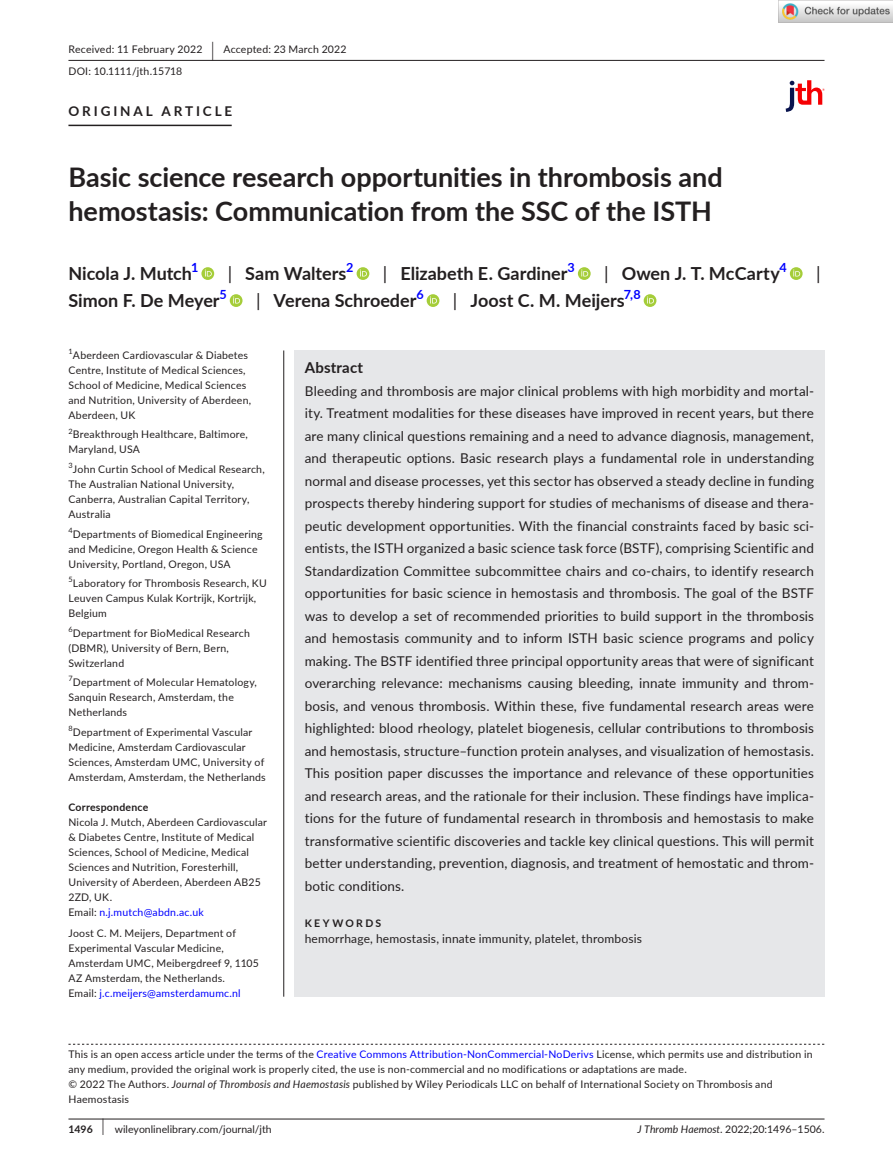
<style>
.page{position:relative;width:893px;height:1174px;background:#fff}
.page>*{position:absolute;margin:0;border:0;box-sizing:border-box;transform-origin:0 0}
.t1{font:700 27px/34.5px "Lato";letter-spacing:-.005em;color:#231f20}
.t2{font:700 18px "Lato";color:#231f20}
.t3{font:18px "Lato";color:#231f20}
.t4{font:700 15px "Lato";letter-spacing:.015em;color:#231f20}
.t5{font:13.5px/22.5px "Lato";letter-spacing:.01em;color:#231f20;text-align:justify}
.t6{font:700 13.5px "Lato";letter-spacing:.215em;color:#231f20}
.t7{font:700 12.6px "Lato";color:#00f}
.t8{font:12px "Lato";letter-spacing:.015em;color:#231f20}
.t9{font:10.5px/15px "Lato";letter-spacing:.02em;color:#231f20}
.t10{font:10.5px "Lato";color:#231f20}
.t11{font:700 10.5px "Lato";letter-spacing:.02em;color:#231f20}
.t12{font:700 10.5px "Lato";letter-spacing:.22em;color:#231f20}
.t13{font:7.35px "Lato";color:#231f20}
.s1{font-size:19.65px}
.s2{font-weight:400}
.s3{color:#00f}
.s4{font-style:italic}
.s5{font-weight:700}
.s6{font-size:17.4px}
</style>
<div class="page">
<hr style="left:68px;top:1118px;width:756px;height:1px;background:#231f20">
<svg style="left:786px;top:80px;width:38px;height:32px"></svg>
<hr style="left:68px;top:60px;width:756px;height:1px;background:#231f20">
<hr style="left:68px;top:125px;width:164px;height:1px;background:#231f20">
<svg style="left:201px;top:267px;width:13px;height:13px"></svg>
<svg style="left:205px;top:269px;width:7px;height:7px"></svg>
<svg style="left:357px;top:267px;width:12px;height:13px"></svg>
<svg style="left:360px;top:269px;width:7px;height:7px"></svg>
<svg style="left:578px;top:267px;width:13px;height:13px"></svg>
<svg style="left:581px;top:269px;width:7px;height:7px"></svg>
<svg style="left:790px;top:267px;width:13px;height:13px"></svg>
<svg style="left:793px;top:269px;width:7px;height:7px"></svg>
<svg style="left:230px;top:294px;width:12px;height:13px"></svg>
<svg style="left:233px;top:296px;width:7px;height:7px"></svg>
<svg style="left:427px;top:294px;width:12px;height:13px"></svg>
<svg style="left:430px;top:296px;width:7px;height:7px"></svg>
<svg style="left:644px;top:294px;width:12px;height:13px"></svg>
<svg style="left:647px;top:296px;width:7px;height:7px"></svg>
<svg style="left:68px;top:1043px;width:756px;height:1px"></svg>
<hr style="left:283px;top:350px;width:1px;height:646px;background:#231f20">
<div style="left:294px;top:350px;width:530px;height:603px;background:#e6e7e9"></div>
<div style="left:294px;top:953px;width:530px;height:43px;background:#e6e7e9"></div>
<img style="left:779px;top:0;width:114px;height:23px">
<p class="t9" style="left:68px;top:38px;width:280px;line-height:21.8px">Received: 11 February 2022 <span class="s1">|</span> Accepted: 23 March 2022<br>DOI: 10.1111/jth.15718</p>
<p class="t6" style="left:68px;top:101px;width:165px">ORIGINAL ARTICLE</p>
<h1 class="t1" style="left:68px;top:159px;width:656px">Basic science research opportunities in thrombosis and hemostasis: Communication from the SSC of the ISTH</h1>
<h2 class="t2" style="left:68px;top:260px;width:125px">Nicola J. Mutch</h2>
<p class="t7" style="left:191px;top:258px;width:9px">1</p>
<h2 class="t2" style="left:228px;top:260px;width:120px"><span class="s2">|</span> Sam Walters</h2>
<p class="t7" style="left:346px;top:258px;width:9px">2</p>
<h2 class="t2" style="left:383px;top:260px;width:186px"><span class="s2">|</span> Elizabeth E. Gardiner</h2>
<p class="t7" style="left:568px;top:258px;width:9px">3</p>
<h2 class="t2" style="left:604px;top:260px;width:177px"><span class="s2">|</span> Owen J. T. McCarty</h2>
<p class="t7" style="left:779px;top:258px;width:9px">4</p>
<h2 class="t3" style="left:816px;top:260px;width:6px">|</h2>
<h2 class="t2" style="left:68px;top:287px;width:153px">Simon F. De Meyer</h2>
<p class="t7" style="left:219px;top:285px;width:9px">5</p>
<h2 class="t2" style="left:256px;top:287px;width:162px"><span class="s2">|</span> Verena Schroeder</h2>
<p class="t7" style="left:416px;top:285px;width:9px">6</p>
<h2 class="t2" style="left:453px;top:287px;width:173px"><span class="s2">|</span> Joost C. M. Meijers</h2>
<p class="t7" style="left:624px;top:285px;width:18px">7,8</p>
<p class="t13" style="left:68px;top:346px;width:6px">1</p>
<p class="t9" style="left:68px;top:347px;width:184px;text-indent:5px">Aberdeen Cardiovascular &amp; Diabetes Centre, Institute of Medical Sciences, School of Medicine, Medical Sciences and Nutrition, University of Aberdeen, Aberdeen, UK</p>
<p class="t9" style="left:68px;top:427px;width:181px"><sup>2</sup>Breakthrough Healthcare, Baltimore,<br>Maryland, USA</p>
<p class="t9" style="left:68px;top:461px;width:198px"><sup>3</sup>John Curtin School of Medical Research, The Australian National University, Canberra, Australian Capital Territory, Australia</p>
<p class="t9" style="left:68px;top:526px;width:196px"><sup>4</sup>Departments of Biomedical Engineering and Medicine, Oregon Health &amp; Science<br>University, Portland, Oregon, USA</p>
<p class="t9" style="left:68px;top:575px;width:200px"><sup>5</sup>Laboratory for Thrombosis Research, KU<br>Leuven Campus Kulak Kortrijk, Kortrijk,<br>Belgium</p>
<p class="t9" style="left:68px;top:625px;width:183px"><sup>6</sup>Department for BioMedical Research (DBMR), University of Bern, Bern,<br>Switzerland</p>
<p class="t9" style="left:68px;top:674px;width:190px"><sup>7</sup>Department of Molecular Hematology,<br>Sanquin Research, Amsterdam, the<br>Netherlands</p>
<p class="t9" style="left:68px;top:724px;width:199px"><sup>8</sup>Department of Experimental Vascular Medicine, Amsterdam Cardiovascular Sciences, Amsterdam UMC, University of Amsterdam, Amsterdam, the Netherlands</p>
<p class="t11" style="left:68px;top:799px;width:81px">Correspondence</p>
<p class="t9" style="left:68px;top:814px;width:200px">Nicola J. Mutch, Aberdeen Cardiovascular &amp; Diabetes Centre, Institute of Medical Sciences, School of Medicine, Medical Sciences and Nutrition, Foresterhill, University of Aberdeen, Aberdeen AB25<br>2ZD, UK.<br>Email: <span class="s3">n.j.mutch@abdn.ac.uk</span></p>
<p class="t9" style="left:68px;top:925px;width:192px">Joost C. M. Meijers, Department of Experimental Vascular Medicine, Amsterdam UMC, Meibergdreef 9, 1105<br>AZ Amsterdam, the Netherlands.<br>Email: <span class="s3">j.c.meijers@amsterdamumc.nl</span></p>
<p class="t4" style="left:305px;top:356px;width:60px">Abstract</p>
<p class="t5" style="left:305px;top:379px;width:511px">Bleeding and thrombosis are major clinical problems with high morbidity and mortal&shy;ity. Treatment modalities for these diseases have improved in recent years, but there are many clinical questions remaining and a need to advance diagnosis, management, and therapeutic options. Basic research plays a fundamental role in understanding normal and disease processes, yet this sector has observed a steady decline in funding prospects thereby hindering support for studies of mechanisms of disease and thera&shy;peutic development opportunities. With the financial constraints faced by basic sci&shy;entists, the ISTH organized a basic science task force (BSTF), comprising Scientific and Standardization Committee subcommittee chairs and co-chairs, to identify research opportunities for basic science in hemostasis and thrombosis. The goal of the BSTF was to develop a set of recommended priorities to build support in the thrombosis and hemostasis community and to inform ISTH basic science programs and policy making. The BSTF identified three principal opportunity areas that were of significant overarching relevance: mechanisms causing bleeding, innate immunity and throm&shy;bosis, and venous thrombosis. Within these, five fundamental research areas were highlighted: blood rheology, platelet biogenesis, cellular contributions to thrombosis and hemostasis, structure–function protein analyses, and visualization of hemostasis.<br>This position paper discusses the importance and relevance of these opportunities and research areas, and the rationale for their inclusion. These findings have implica&shy;tions for the future of fundamental research in thrombosis and hemostasis to make transformative scientific discoveries and tackle key clinical questions. This will permit better understanding, prevention, diagnosis, and treatment of hemostatic and throm&shy;botic conditions.</p>
<p class="t12" style="left:305px;top:915px;width:78px">KEYWORDS</p>
<p class="t8" style="left:305px;top:930px;width:339px">hemorrhage, hemostasis, innate immunity, platelet, thrombosis</p>
<p class="t9" style="left:68px;top:1046px;width:746px">This is an open access article under the terms of the <span class="s3">Creative Commons Attribution-NonCommercial-NoDerivs</span> License, which permits use and distribution in any medium, provided the original work is properly cited, the use is non-commercial and no modifications or adaptations are made.<br>© 2022 The Authors. <span class="s4">Journal of Thrombosis and Haemostasis</span> published by Wiley Periodicals LLC on behalf of International Society on Thrombosis and Haemostasis</p>
<p class="t10" style="left:68px;top:1121px;width:205px"><span class="s5">1496</span> <span class="s6">|</span> wileyonlinelibrary.com/journal/jth</p>
<p class="t10" style="left:638px;top:1121px;width:188px"><span class="s4">J Thromb Haemost.</span> 2022;20:1496–1506.</p>
</div>
